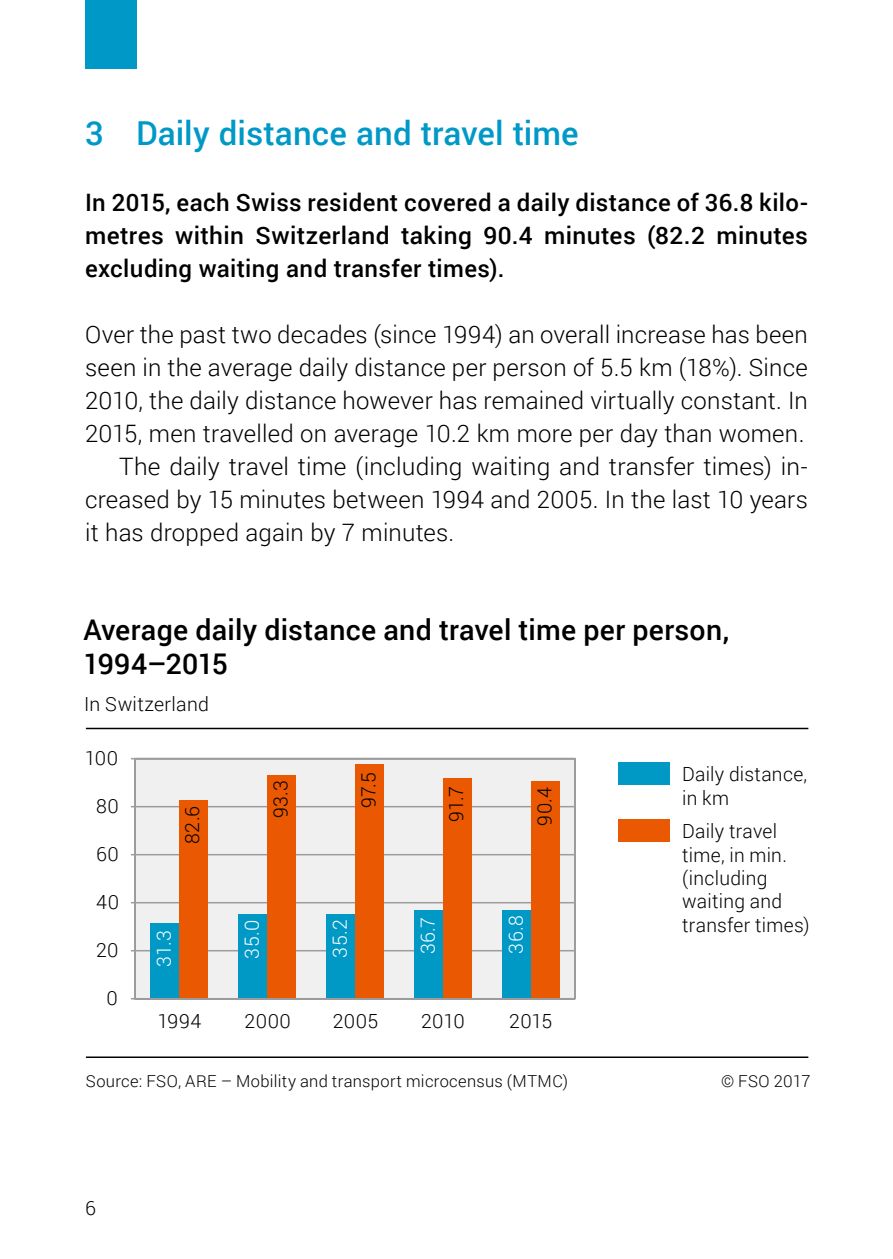
<style>
.page{position:relative;width:893px;height:1259px;background:#fff}
.page>*{position:absolute;margin:0;border:0;box-sizing:border-box;transform-origin:0 0}
.Untertitel_1_farbig{font:500 33px "Roboto";color:#0099c7}
.t1{font:500 28.5px/34.2px "Roboto";letter-spacing:.01em;color:#000}
.Grundtext_EN{font:300 24px/33px "Roboto";letter-spacing:.01em;color:#000;text-align:justify}
.Grundtext_EN-2{font:500 24px/33px "Roboto";letter-spacing:.015em;color:#000;text-align:justify}
.Grundtext_Einzug{font:300 24px/33px "Roboto";letter-spacing:.005em;color:#000;text-align:justify}
.t2{font:300 19.5px/23.4px "Roboto";letter-spacing:.015em;color:#000}
.t3{font:300 19.5px "Roboto";letter-spacing:.015em;color:#fff}
.t4{font:300 16.5px "Roboto";letter-spacing:.02em;color:#000}
</style>
<div class="page">
<div style="left:85px;top:0;width:51px;height:68px;background:#0099c7"></div>
<hr style="left:86px;top:728px;width:722px;height:1px;background:#000">
<hr style="left:86px;top:1056px;width:722px;height:2px;background:#000">
<div style="left:131px;top:757px;width:445px;height:243px;background:#f0f0f0"></div>
<hr style="left:135px;top:950px;width:440px;height:1px;background:#9c9c9c">
<hr style="left:135px;top:902px;width:440px;height:1px;background:#9c9c9c">
<hr style="left:135px;top:854px;width:440px;height:1px;background:#9c9c9c">
<hr style="left:135px;top:806px;width:440px;height:1px;background:#9c9c9c">
<hr style="left:135px;top:758px;width:440px;height:1px;background:#9c9c9c">
<hr style="left:134px;top:758px;width:2px;height:240px;background:#9c9c9c">
<div style="left:179px;top:800px;width:29px;height:198px;background:#ea5901"></div>
<div style="left:267px;top:775px;width:29px;height:223px;background:#ea5901"></div>
<div style="left:355px;top:764px;width:28px;height:234px;background:#ea5901"></div>
<div style="left:443px;top:778px;width:28px;height:220px;background:#ea5901"></div>
<div style="left:531px;top:781px;width:29px;height:217px;background:#ea5901"></div>
<div style="left:150px;top:923px;width:29px;height:75px;background:#0099c6"></div>
<div style="left:238px;top:914px;width:29px;height:84px;background:#0099c6"></div>
<div style="left:326px;top:914px;width:29px;height:84px;background:#0099c6"></div>
<div style="left:414px;top:910px;width:29px;height:88px;background:#0099c6"></div>
<div style="left:502px;top:910px;width:29px;height:88px;background:#0099c6"></div>
<div style="left:618px;top:762px;width:51px;height:23px;background:#0099c6"></div>
<div style="left:618px;top:819px;width:51px;height:23px;background:#ea5901"></div>
<hr style="left:135px;top:998px;width:440px;height:1px;background:#9c9c9c">
<h3 class="Untertitel_1_farbig" style="left:85px;top:110px;width:495px">3 Daily distance and travel time</h3>
<p class="Grundtext_EN-2" style="left:85px;top:185px;width:724px">In 2015, each Swiss resident covered a daily distance of 36.8 kilo&shy;metres within Switzerland taking 90.4 minutes (82.2 minutes excluding waiting and transfer times).</p>
<p class="Grundtext_EN" style="left:85px;top:317px;width:724px">Over the past two decades (since 1994) an overall increase has been seen in the average daily distance per person of 5.5 km (18%). Since 2010, the daily distance however has remained virtually constant. In 2015, men travelled on average 10.2 km more per day than women.</p>
<p class="Grundtext_Einzug" style="left:85px;top:449px;width:724px;text-indent:34px">The daily travel time (including waiting and transfer times) in&shy;creased by 15 minutes between 1994 and 2005. In the last 10 years it has dropped again by 7 minutes.</p>
<p class="t1" style="left:83px;top:611px;width:647px">Average daily distance and travel time per person,<br>1994–2015</p>
<p class="t2" style="left:84px;top:692px;width:126px">In Switzerland</p>
<p class="t2" style="left:85px;top:745px;width:35px">100</p>
<p class="t2" style="left:96px;top:793px;width:24px">80</p>
<p class="t2" style="left:96px;top:841px;width:24px">60</p>
<p class="t2" style="left:96px;top:889px;width:25px">40</p>
<p class="t2" style="left:96px;top:937px;width:24px">20</p>
<p class="t2" style="left:107px;top:985px;width:13px">0</p>
<p class="t2" style="left:180px;top:844px;width:40px;rotate:-90deg">82.6</p>
<p class="t2" style="left:268px;top:818px;width:40px;rotate:-90deg">93.3</p>
<p class="t2" style="left:356px;top:808px;width:37px;rotate:-90deg">97.5</p>
<p class="t2" style="left:444px;top:822px;width:37px;rotate:-90deg">91.7</p>
<p class="t2" style="left:532px;top:825px;width:40px;rotate:-90deg">90.4</p>
<p class="t3" style="left:150px;top:967px;width:38px;rotate:-90deg">31.3</p>
<p class="t3" style="left:238px;top:958px;width:40px;rotate:-90deg">35.0</p>
<p class="t3" style="left:326px;top:957px;width:40px;rotate:-90deg">35.2</p>
<p class="t3" style="left:414px;top:954px;width:39px;rotate:-90deg">36.7</p>
<p class="t3" style="left:502px;top:953px;width:40px;rotate:-90deg">36.8</p>
<p class="t2" style="left:158px;top:1009px;width:45px">1994</p>
<p class="t2" style="left:245px;top:1009px;width:48px">2000</p>
<p class="t2" style="left:333px;top:1009px;width:47px">2005</p>
<p class="t2" style="left:421px;top:1009px;width:45px">2010</p>
<p class="t2" style="left:509px;top:1009px;width:45px">2015</p>
<p class="t2" style="left:682px;top:762px;width:127px">Daily distance, in km</p>
<p class="t2" style="left:682px;top:819px;width:129px">Daily travel time, in min. (including waiting and transfer times)</p>
<p class="t4" style="left:86px;top:1069px;width:484px">Source: FSO, ARE – Mobility and transport microcensus (MTMC)</p>
<p class="t4" style="left:721px;top:1069px;width:91px">© FSO 2017</p>
<p class="t2" style="left:85px;top:1195px;width:12px">6</p>
</div>
